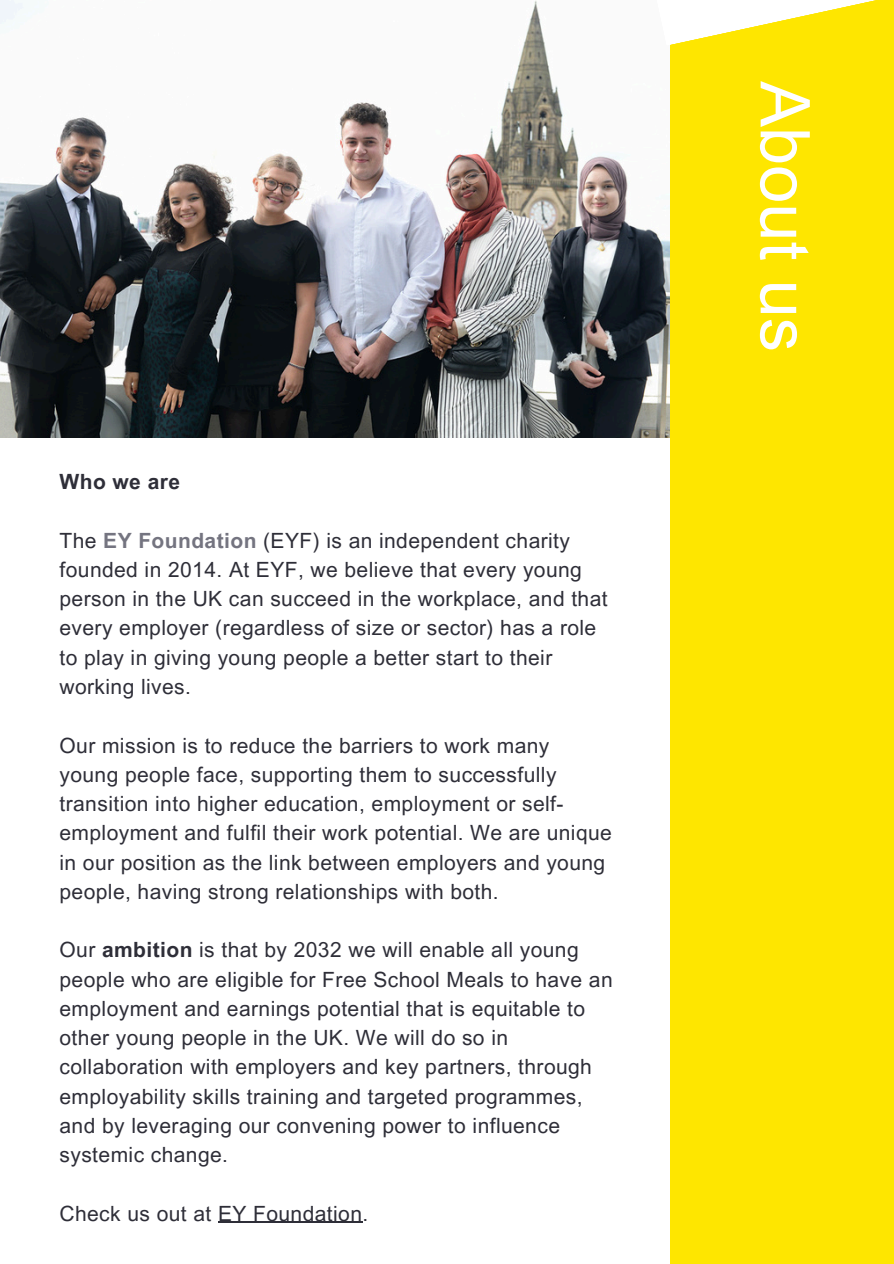
<style>
.page{position:relative;width:894px;height:1264px;background:#fff}
.page>*{position:absolute;margin:0;border:0;box-sizing:border-box;transform-origin:0 0}
.t1{font:68.55px "Arial MT Pro";color:#fff}
.t2{font:21px/29.2px "Arial MT Pro";letter-spacing:.02em;color:#2e2e38}
.t3{font:700 21px "Arial MT Pro";letter-spacing:.02em;color:#2e2e38}
.s1{font-weight:700;color:#747480}
.s2{font-weight:700}
</style>
<div class="page">
<div style="left:670px;top:0;width:223px;height:1263px;background:#fee600"></div>
<img style="left:0;top:0;width:669px;height:437px">
<hr style="left:218px;top:1221px;width:144px;height:1px;background:#2e2e38">
<svg style="left:609px;top:0;width:267px;height:46px"></svg>
<h1 class="t3" style="left:59px;top:474px;width:122px">Who we are</h1>
<h2 class="t2" style="left:59px;top:528px;width:549px">The <span class="s1">EY Foundation</span> (EYF) is an independent charity founded in 2014. At EYF, we believe that every young person in the UK can succeed in the workplace, and that every employer (regardless of size or sector) has a role to play in giving young people a better start to their working lives.</h2>
<p class="t2" style="left:59px;top:733px;width:553px">Our mission is to reduce the barriers to work many young people face, supporting them to successfully transition into higher education, employment or self&shy;employment and fulfil their work potential. We are unique in our position as the link between employers and young people, having strong relationships with both.</p>
<p class="t2" style="left:59px;top:938px;width:554px">Our <span class="s2">ambition</span> is that by 2032 we will enable all young people who are eligible for Free School Meals to have an employment and earnings potential that is equitable to other young people in the UK. We will do so in collaboration with employers and key partners, through employability skills training and targeted programmes, and by leveraging our convening power to influence systemic change.</p>
<p class="t2" style="left:59px;top:1201px;width:310px">Check us out at EY Foundation.</p>
<p class="t1" style="left:810px;top:81px;width:272px;rotate:90deg">About us</p>
</div>
